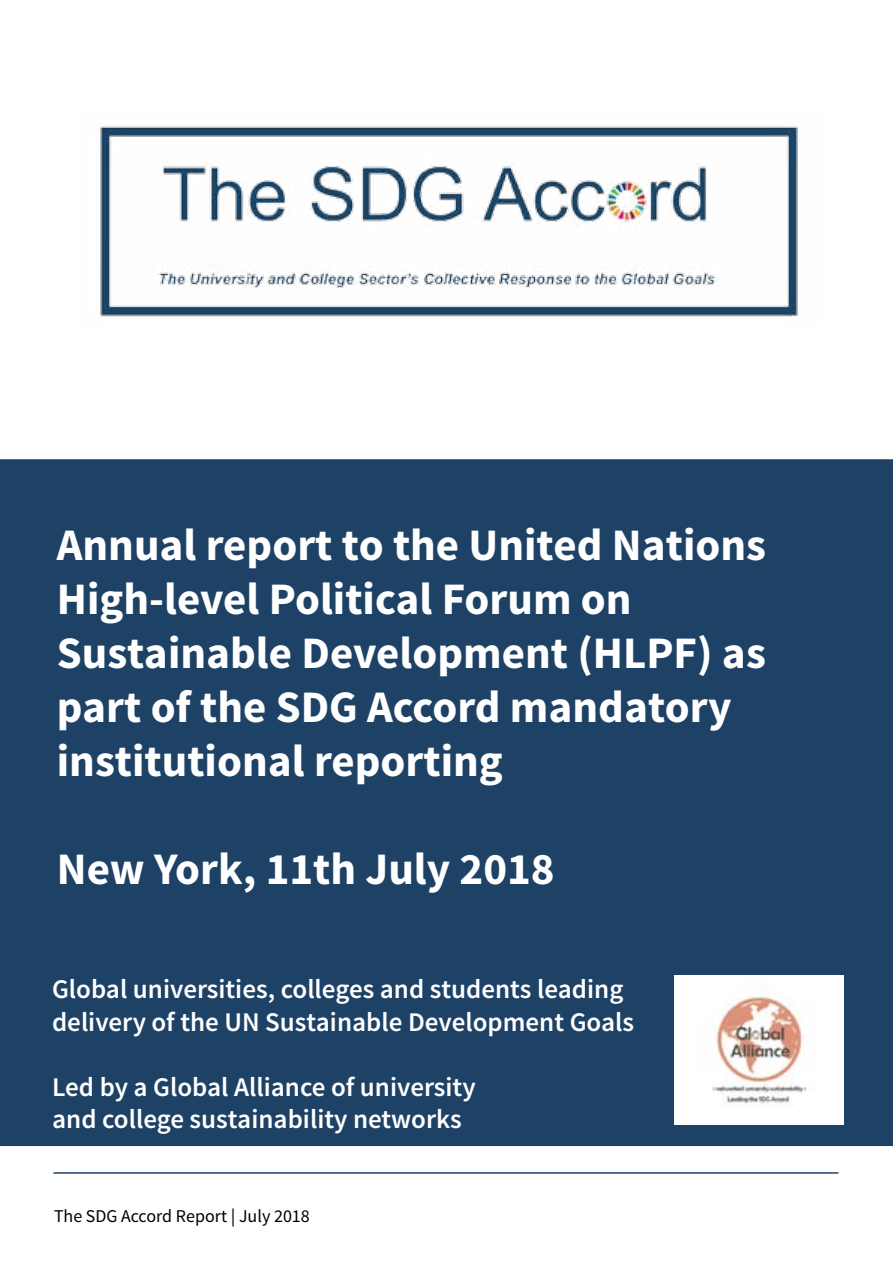
<style>
.page{position:relative;width:893px;height:1263px;background:#fff}
.page>*{position:absolute;margin:0;border:0;box-sizing:border-box;transform-origin:0 0}
.t1{font:700 45px/54px "Source Sans Pro";color:#fff}
.t2{font:600 27px/32.4px "Source Sans Pro";color:#fff}
.t3{font:18px "Source Sans Pro";color:#000}
.s1{font-family:"Minion Pro"}
</style>
<div class="page">
<div style="left:1px;top:460px;width:891px;height:685px;background:#1e4266"></div>
<img style="left:674px;top:976px;width:170px;height:149px">
<hr style="left:54px;top:1172px;width:784px;height:2px;background:#1e4266">
<img style="left:99px;top:125px;width:699px;height:192px">
<p class="t1" style="left:57px;top:519px;width:711px">Annual report to the United Nations<br>High-level Political Forum on<br>Sustainable Development (HLPF) as part of the SDG Accord mandatory institutional reporting</p>
<p class="t1" style="left:57px;top:843px;width:499px">New York, 11th July 2018</p>
<p class="t2" style="left:52px;top:974px;width:583px">Global universities, colleges and students leading delivery of the UN Sustainable Development Goals</p>
<p class="t2" style="left:52px;top:1071px;width:425px">Led by a Global Alliance of university and college sustainability networks</p>
<p class="t3" style="left:54px;top:1205px;width:257px">The SDG Accord Report <span class="s1">|</span> July 2018</p>
</div>
